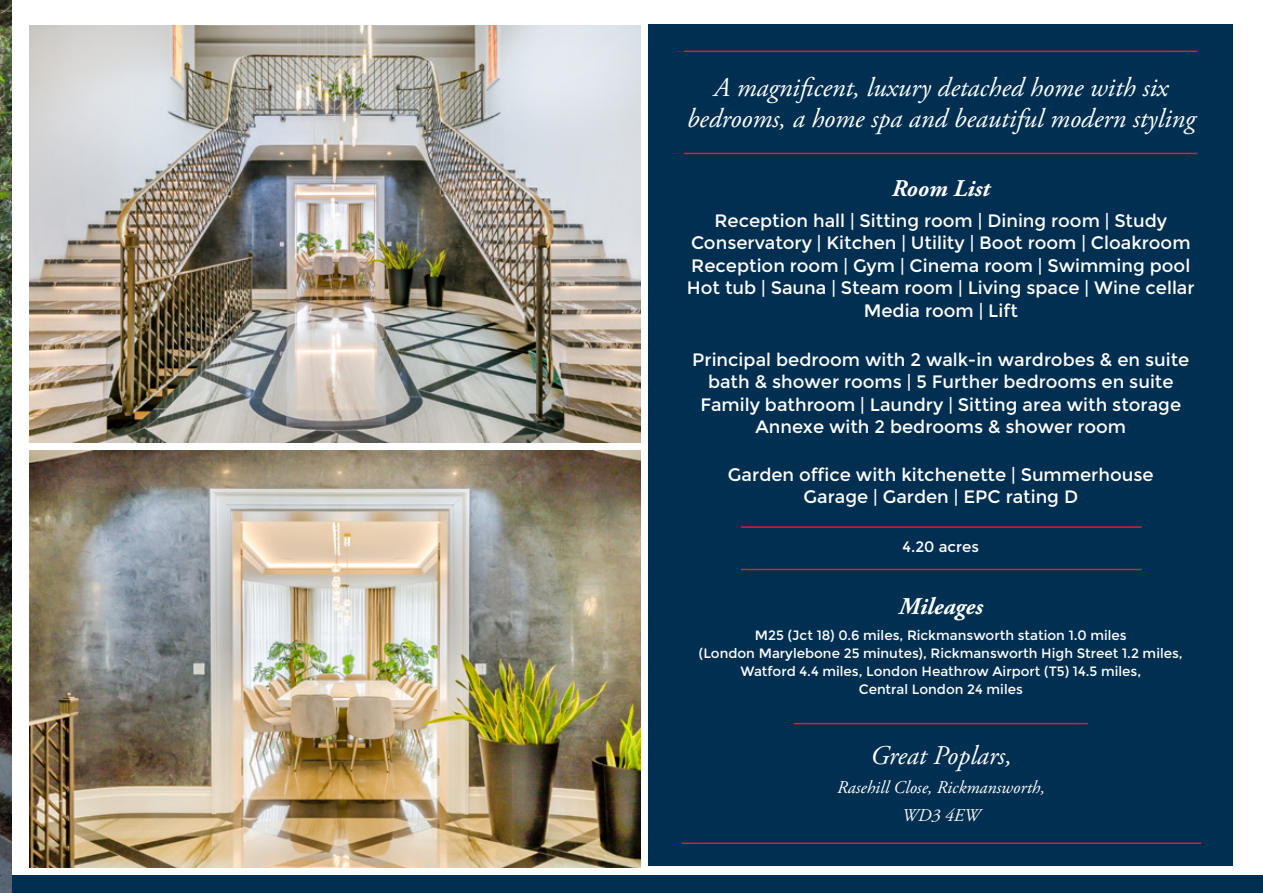
<style>
.page{position:relative;width:1263px;height:893px;background:#fff}
.page>*{position:absolute;margin:0;border:0;box-sizing:border-box;transform-origin:0 0}
.t1{font:italic 27px/31.5px "Adobe Garamond Pro";color:#fff;text-align:center}
.t2{font:italic 700 24px "Adobe Garamond Pro";color:#fff}
.t3{font:18px/22.5px "Montserrat";color:#fff;text-align:center}
.t4{font:italic 18px/28.5px "Adobe Garamond Pro";color:#fff;text-align:center}
.t5{font:15px "Montserrat";color:#fff}
.t6{font:13.5px/18px "Montserrat";color:#fff;text-align:center}
</style>
<div class="page">
<img style="left:30px;top:26px;width:610px;height:416px">
<img style="left:30px;top:451px;width:610px;height:416px">
<div style="left:0;top:876px;width:1263px;height:17px;background:#012f51"></div>
<img style="left:0;top:0;width:11px;height:893px">
<div style="left:648px;top:24px;width:585px;height:842px;background:#012f51"></div>
<hr style="left:681px;top:842px;width:520px;height:2px;background:#d2232a">
<hr style="left:684px;top:51px;width:513px;height:1px;background:#d2232a">
<hr style="left:684px;top:153px;width:513px;height:1px;background:#d2232a">
<hr style="left:741px;top:569px;width:401px;height:1px;background:#d2232a">
<hr style="left:741px;top:526px;width:401px;height:2px;background:#d2232a">
<hr style="left:794px;top:723px;width:294px;height:1px;background:#d2232a">
<h1 class="t1" style="left:687px;top:72px;width:510px">A magnificent, luxury detached home with six bedrooms, a home spa and beautiful modern styling</h1>
<h2 class="t2" style="left:892px;top:174px;width:100px">Room List</h2>
<p class="t3" style="left:687px;top:209px;width:509px">Reception hall | Sitting room | Dining room | Study Conservatory | Kitchen | Utility | Boot room | Cloakroom Reception room | Gym | Cinema room | Swimming pool Hot tub | Sauna | Steam room | Living space | Wine cellar Media room | Lift</p>
<p class="t3" style="left:692px;top:348px;width:499px">Principal bedroom with 2 walk-in wardrobes &amp; en suite bath &amp; shower rooms | 5 Further bedrooms en suite Family bathroom | Laundry | Sitting area with storage Annexe with 2 bedrooms &amp; shower room</p>
<p class="t3" style="left:728px;top:463px;width:427px">Garden office with kitchenette | Summerhouse<br>Garage | Garden | EPC rating D</p>
<p class="t5" style="left:903px;top:538px;width:78px">4.20 acres</p>
<h2 class="t2" style="left:899px;top:592px;width:86px">Mileages</h2>
<p class="t6" style="left:699px;top:627px;width:485px">M25 (Jct 18) 0.6 miles, Rickmansworth station 1.0 miles<br>(London Marylebone 25 minutes), Rickmansworth High Street 1.2 miles, Watford 4.4 miles, London Heathrow Airport (T5) 14.5 miles,<br>Central London 24 miles</p>
<h1 class="t1" style="left:870px;top:741px;width:143px">Great Poplars,</h1>
<p class="t4" style="left:837px;top:773px;width:209px">Rasehill Close, Rickmansworth,<br>WD3 4EW</p>
</div>
